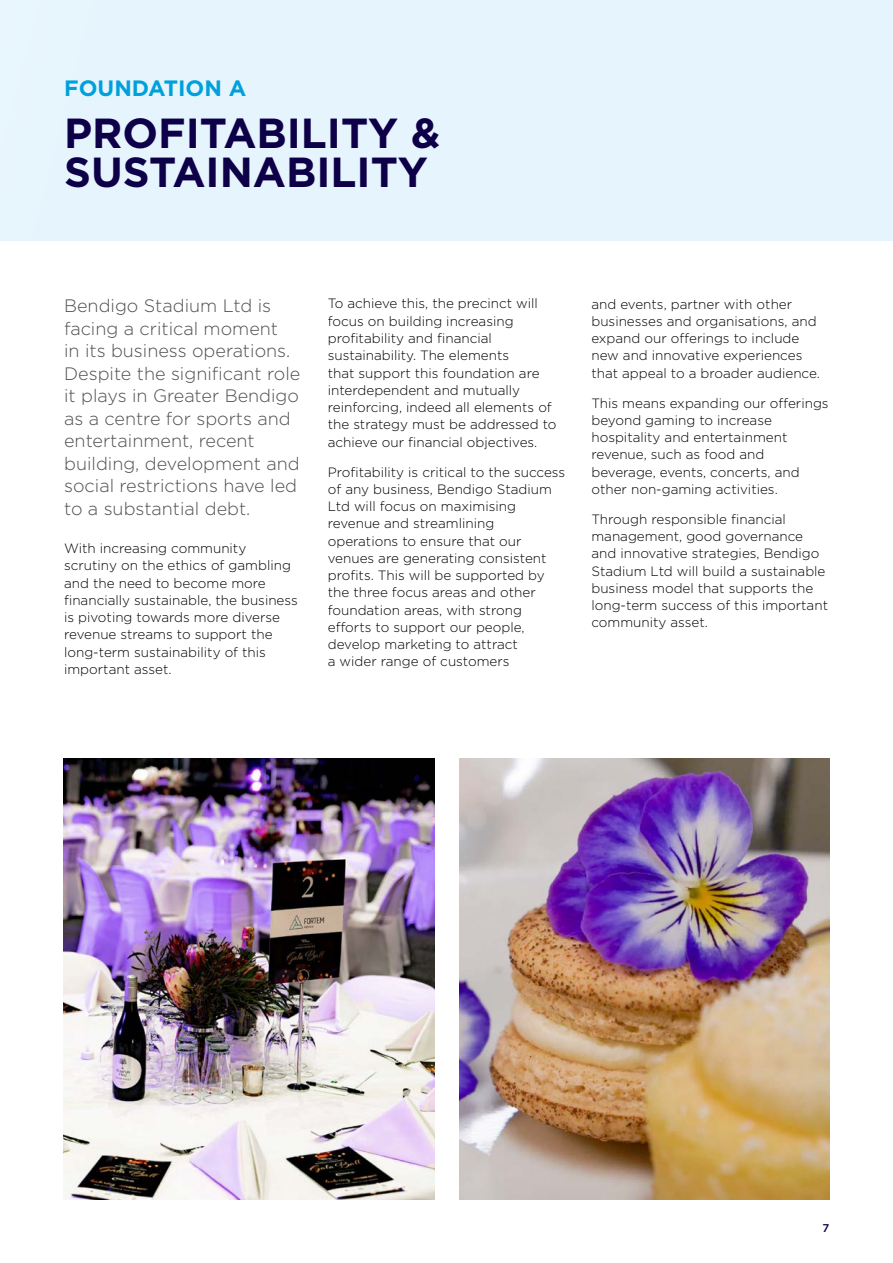
<style>
.page{position:relative;width:893px;height:1263px;background:#fff}
.page>*{position:absolute;margin:0;border:0;box-sizing:border-box;transform-origin:0 0}
.t1{font:700 42px/39px "Gotham";color:#0e0048}
.t2{font:700 22.2px "Gotham";color:#00a0dc}
.t3{font:300 18px/22.5px "Gotham";color:#4f4f51}
.t4{font:300 13.5px/17.2px "Gotham";color:#000}
.t5{font:500 11.25px "Gotham";color:#0e0048}
</style>
<div class="page">
<div style="left:0;top:0;width:893px;height:241px;background:#e6f5fd"></div>
<img style="left:64px;top:759px;width:370px;height:440px">
<img style="left:460px;top:759px;width:370px;height:440px">
<h2 class="t2" style="left:64px;top:74px;width:184px">FOUNDATION A</h2>
<h1 class="t1" style="left:64px;top:114px;width:378px">PROFITABILITY &amp;<br>SUSTAINABILITY</h1>
<p class="t3" style="left:64px;top:294px;width:238px">Bendigo Stadium Ltd is facing a critical moment<br>in its business operations.<br>Despite the significant role it plays in Greater Bendigo as a centre for sports and entertainment, recent building, development and social restrictions have led to a substantial debt.</p>
<p class="t4" style="left:64px;top:539px;width:235px">With increasing community scrutiny on the ethics of gambling and the need to become more financially sustainable, the business is pivoting towards more diverse revenue streams to support the long-term sustainability of this important asset.</p>
<p class="t4" style="left:328px;top:295px;width:230px">To achieve this, the precinct will focus on building increasing profitability and financial sustainability. The elements<br>that support this foundation are interdependent and mutually reinforcing, indeed all elements of the strategy must be addressed to achieve our financial objectives.</p>
<p class="t4" style="left:328px;top:463px;width:239px">Profitability is critical to the success of any business, Bendigo Stadium<br>Ltd will focus on maximising revenue and streamlining operations to ensure that our venues are generating consistent profits. This will be supported by the three focus areas and other foundation areas, with strong efforts to support our people, develop marketing to attract<br>a wider range of customers</p>
<p class="t4" style="left:591px;top:295px;width:230px">and events, partner with other businesses and organisations, and expand our offerings to include new and innovative experiences that appeal to a broader audience.</p>
<p class="t4" style="left:591px;top:394px;width:239px">This means expanding our offerings beyond gaming to increase hospitality and entertainment revenue, such as food and beverage, events, concerts, and other non-gaming activities.</p>
<p class="t4" style="left:591px;top:510px;width:238px">Through responsible financial management, good governance and innovative strategies, Bendigo<br>Stadium Ltd will build a sustainable business model that supports the long-term success of this important community asset.</p>
<p class="t5" style="left:822px;top:1221px;width:8px">7</p>
</div>
